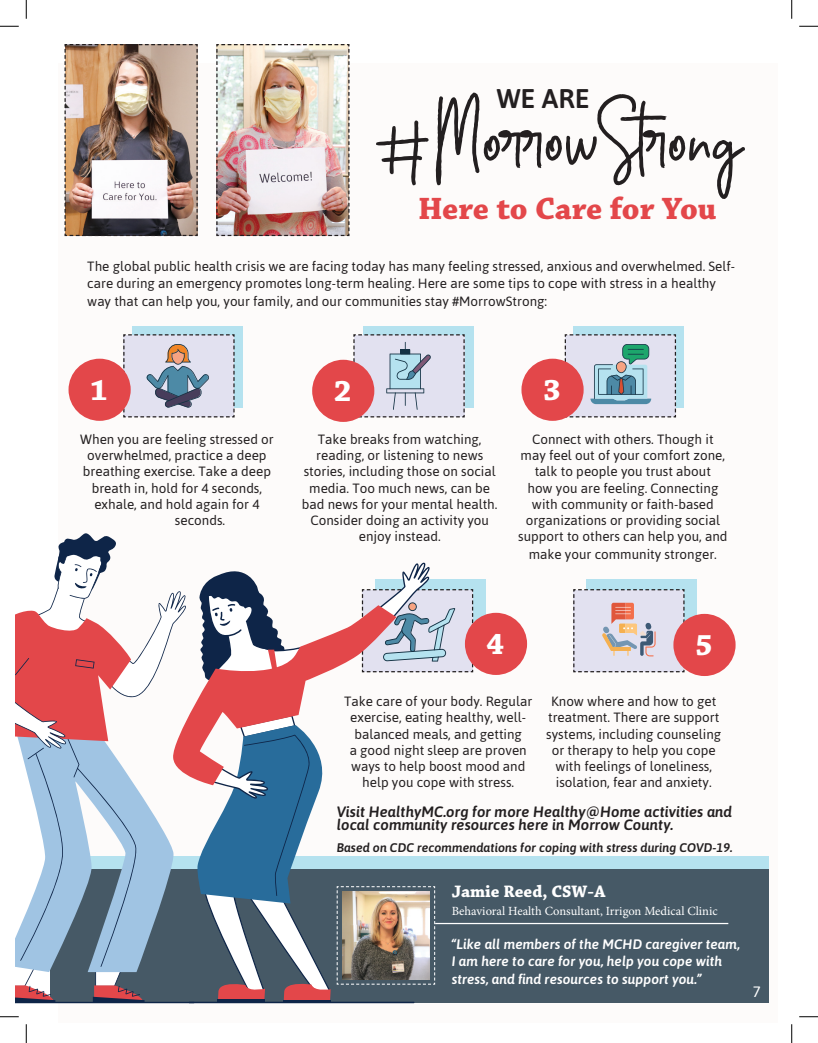
<style>
.page{position:relative;width:818px;height:1043px;background:#fff}
.page>*{position:absolute;margin:0;border:0;box-sizing:border-box;transform-origin:0 0}
.t1{font:134px "Bersihkan Vector";color:#231f20}
.t2{font:700 32.5px "Chaparral Pro";letter-spacing:-.01em;color:#e3474a}
.t3{font:700 31.25px "Chaparral Pro";color:#fff}
.t4{font:600 27px "Asap";color:#231f20}
.t5{font:700 17.5px "Chaparral Pro";color:#fff}
.t6{font:italic 600 15px/13.8px "Asap";color:#231f20}
.t7{font:15px "Asap";color:#fff}
.t8{font:italic 500 13.75px/17.5px "Asap";color:#fff}
.t9{font:13.5px/16.2px "Asap";color:#231f20;text-align:center}
.t10{font:italic 600 12.5px "Asap";color:#231f20}
.t11{font:12.5px "Minion Pro";color:#fff}
</style>
<div class="page">
<div style="left:58px;top:64px;width:719px;height:959px;background:#fdfbfa"></div>
<div style="left:50px;top:856px;width:718px;height:70px;background:#b5e2ef"></div>
<div style="left:50px;top:868px;width:718px;height:134px;background:#465966"></div>
<div style="left:132px;top:326px;width:111px;height:82px;background:#b5e2ef"></div>
<div style="left:363px;top:326px;width:110px;height:82px;background:#b5e2ef"></div>
<div style="left:573px;top:326px;width:111px;height:82px;background:#b5e2ef"></div>
<div style="left:376px;top:578px;width:110px;height:82px;background:#b5e2ef"></div>
<div style="left:586px;top:578px;width:110px;height:82px;background:#b5e2ef"></div>
<svg style="left:123px;top:334px;width:112px;height:84px"></svg>
<img style="left:64px;top:44px;width:134px;height:193px">
<svg style="left:353px;top:334px;width:112px;height:84px"></svg>
<svg style="left:564px;top:334px;width:112px;height:84px"></svg>
<svg style="left:573px;top:589px;width:112px;height:84px"></svg>
<div style="left:68px;top:359px;width:63px;height:62px;background:#e3474a;border-radius:50%"></div>
<div style="left:312px;top:360px;width:62px;height:62px;background:#e3474a;border-radius:50%"></div>
<div style="left:521px;top:359px;width:62px;height:62px;background:#e3474a;border-radius:50%"></div>
<div style="left:465px;top:613px;width:62px;height:62px;background:#e3474a;border-radius:50%"></div>
<div style="left:673px;top:614px;width:62px;height:62px;background:#e3474a;border-radius:50%"></div>
<hr style="left:435px;top:922px;width:293px;height:2px;background:#fff">
<svg style="left:15px;top:533px;width:459px;height:470px"></svg>
<img style="left:216px;top:44px;width:134px;height:193px">
<svg style="left:0;top:25px;width:19px;height:2px"></svg>
<svg style="left:799px;top:25px;width:19px;height:2px"></svg>
<svg style="left:0;top:1016px;width:19px;height:1px"></svg>
<svg style="left:799px;top:1016px;width:19px;height:1px"></svg>
<svg style="left:25px;top:0;width:2px;height:19px"></svg>
<svg style="left:25px;top:1024px;width:2px;height:18px"></svg>
<svg style="left:791px;top:0;width:1px;height:19px"></svg>
<svg style="left:791px;top:1024px;width:1px;height:18px"></svg>
<h3 class="t4" style="left:496px;top:79px;width:94px">WE ARE</h3>
<h1 class="t1" style="left:369px;top:60px;width:371px">#MorrowStrong</h1>
<h2 class="t2" style="left:418px;top:190px;width:300px">Here to Care for You</h2>
<p class="t9" style="left:87px;top:257px;width:649px;line-height:17.5px;text-align:left">The global public health crisis we are facing today has many feeling stressed, anxious and overwhelmed. Self&shy;care during an emergency promotes long-term healing. Here are some tips to cope with stress in a healthy way that can help you, your family, and our communities stay #MorrowStrong:</p>
<h3 class="t3" style="left:90px;top:372px;width:19px">1</h3>
<h3 class="t3" style="left:334px;top:373px;width:19px">2</h3>
<h3 class="t3" style="left:543px;top:372px;width:19px">3</h3>
<p class="t9" style="left:80px;top:430px;width:195px">When you are feeling stressed or</p>
<p class="t9" style="left:87px;top:447px;width:181px">overwhelmed, practice a deep</p>
<p class="t9" style="left:83px;top:463px;width:190px">breathing exercise. Take a deep</p>
<p class="t9" style="left:92px;top:479px;width:172px">breath in, hold for 4 seconds,</p>
<p class="t9" style="left:94px;top:495px;width:167px">exhale, and hold again for 4</p>
<p class="t9" style="left:175px;top:512px;width:52px">seconds.</p>
<p class="t9" style="left:302px;top:430px;width:197px">Take breaks from watching, reading, or listening to news stories, including those on social media. Too much news, can be bad news for your mental health.<br>Consider doing an activity you enjoy instead.</p>
<p class="t9" style="left:518px;top:430px;width:211px">Connect with others. Though it may feel out of your comfort zone, talk to people you trust about<br>how you are feeling. Connecting with community or faith-based organizations or providing social support to others can help you, and</p>
<p class="t9" style="left:528px;top:545px;width:190px">make your community stronger.</p>
<h3 class="t3" style="left:486px;top:626px;width:19px">4</h3>
<h3 class="t3" style="left:695px;top:627px;width:19px">5</h3>
<p class="t9" style="left:344px;top:693px;width:190px">Take care of your body. Regular exercise, eating healthy, well&shy;balanced meals, and getting<br>a good night sleep are proven ways to help boost mood and help you cope with stress.</p>
<p class="t9" style="left:546px;top:692px;width:176px">Know where and how to get treatment. There are support systems, including counseling or therapy to help you cope with feelings of loneliness, isolation, fear and anxiety.</p>
<p class="t6" style="left:336px;top:803px;width:397px">Visit HealthyMC.org for more Healthy@Home activities and local community resources here in Morrow County.</p>
<p class="t10" style="left:336px;top:838px;width:397px">Based on CDC recommendations for coping with stress during COVD-19.</p>
<p class="t5" style="left:451px;top:880px;width:155px">Jamie Reed, CSW-A</p>
<p class="t11" style="left:451px;top:902px;width:267px">Behavioral Health Consultant, Irrigon Medical Clinic</p>
<p class="t8" style="left:451px;top:934px;width:289px">“Like all members of the MCHD caregiver team,<br>I am here to care for you, help you cope with stress, and find resources to support you.”</p>
<p class="t7" style="left:752px;top:982px;width:10px">7</p>
</div>
